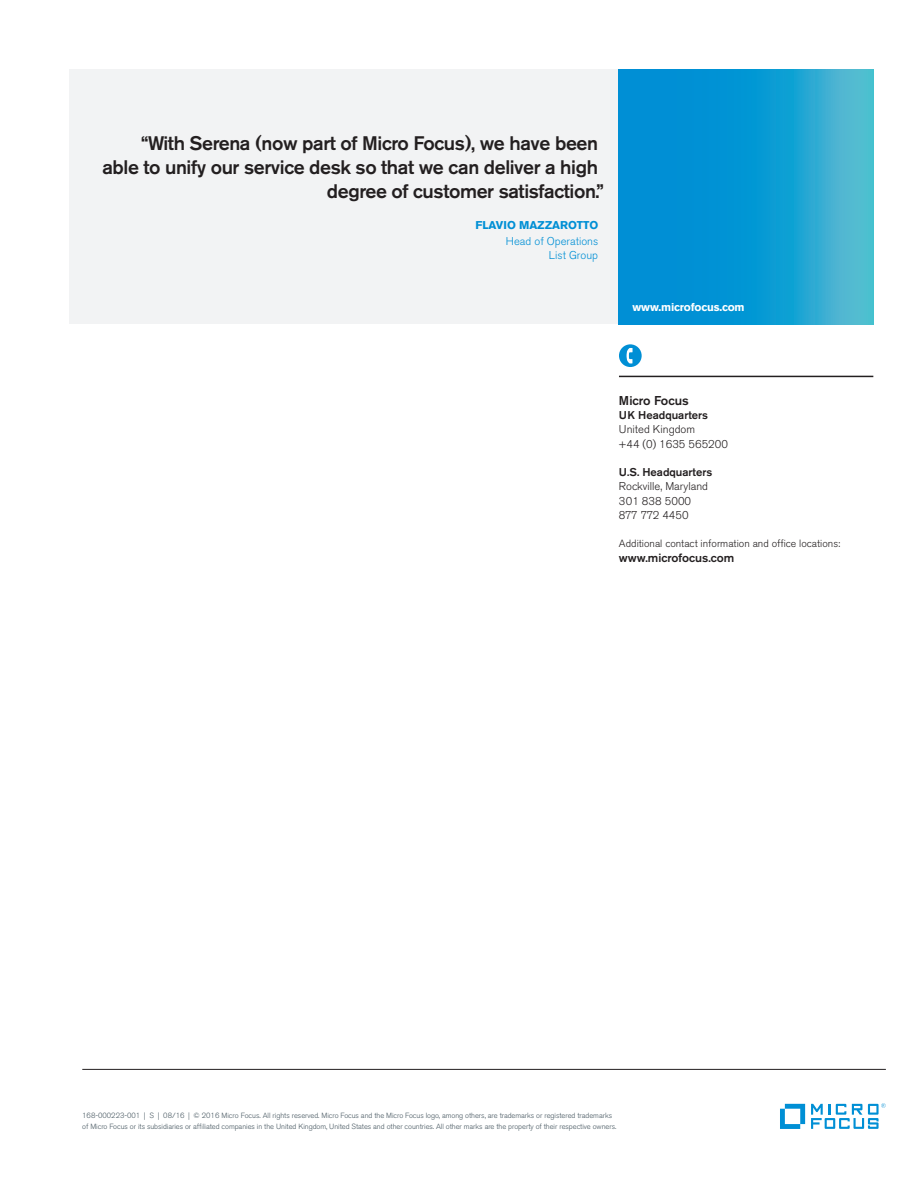
<style>
.page{position:relative;width:918px;height:1188px;background:#fff}
.page>*{position:absolute;margin:0;border:0;box-sizing:border-box;transform-origin:0 0}
.pull_quote_13_16_ali{font:500 19.5px/24px "Akzidenz Grotesk BE";letter-spacing:-.02em;color:#231f20;text-align:right}
.caption_7_9_5_bold{font:500 12.75px "Akzidenz Grotesk BE";color:#231f20}
.caption_7_9_5{font:500 12px "Akzidenz Grotesk BE";color:#231f20}
.caption_7_9_5-2{font:300 11.25px "Akzidenz Grotesk BE";color:#231f20}
.caption_7_9_5-3{font:500 11.25px "Akzidenz Grotesk BE";color:#231f20}
.quote_company_7_5_9{font:300 11.25px "Akzidenz Grotesk BE";color:#008fd5}
.caption_7_5_9_5_bold{font:700 11.25px "Akzidenz Grotesk BE";letter-spacing:-.01em;color:#fff}
.quote_name_7_5_11-re{font:700 11.25px "Akzidenz Grotesk BE";color:#008fd5}
.caption_7_9_5-4{font:300 11.25px "Akzidenz Grotesk BE";letter-spacing:-.04em;color:#231f20}
.caption_7_9_5-5{font:300 10.5px "Akzidenz Grotesk BE";color:#231f20}
.mousetype-legal_5_7{font:300 7.5px/10.5px "Akzidenz Grotesk BE";letter-spacing:-.005em;color:#45555f}
</style>
<div class="page">
<hr style="left:619px;top:376px;width:254px;height:1px;background:#231f20">
<div style="left:619px;top:344px;width:23px;height:23px;background:#008fd5;border-radius:50%"></div>
<svg style="left:627px;top:348px;width:6px;height:15px"></svg>
<div style="left:70px;top:70px;width:549px;height:254px;background:#f2f3f4"></div>
<hr style="left:82px;top:1069px;width:804px;height:1px;background:#231f20">
<svg style="left:619px;top:70px;width:254px;height:254px"></svg>
<svg style="left:780px;top:1104px;width:25px;height:25px"></svg>
<svg style="left:811px;top:1103px;width:75px;height:26px"></svg>
<p class="pull_quote_13_16_ali" style="left:102px;top:131px;width:503px">“With Serena (now part of Micro Focus), we have been<br>able to unify our service desk so that we can deliver a high degree of customer satisfaction.”</p>
<p class="quote_name_7_5_11-re" style="left:475px;top:218px;width:124px">FLAVIO MAZZAROTTO</p>
<p class="quote_company_7_5_9" style="left:506px;top:235px;width:94px">Head of Operations</p>
<p class="quote_company_7_5_9" style="left:549px;top:249px;width:51px">List Group</p>
<p class="caption_7_5_9_5_bold" style="left:632px;top:300px;width:114px">www.microfocus.com</p>
<p class="caption_7_9_5_bold" style="left:619px;top:393px;width:71px">Micro Focus</p>
<p class="caption_7_9_5-3" style="left:619px;top:408px;width:91px">UK Headquarters</p>
<p class="caption_7_9_5-2" style="left:619px;top:423px;width:78px">United Kingdom</p>
<p class="caption_7_9_5-2" style="left:619px;top:437px;width:110px">+44 (0) 1635 565200</p>
<p class="caption_7_9_5-3" style="left:619px;top:465px;width:95px">U.S. Headquarters</p>
<p class="caption_7_9_5-2" style="left:619px;top:480px;width:91px">Rockville, Maryland</p>
<p class="caption_7_9_5-2" style="left:619px;top:494px;width:74px">301 838 5000</p>
<p class="caption_7_9_5-4" style="left:619px;top:509px;width:71px">877 772 4450</p>
<p class="caption_7_9_5-5" style="left:619px;top:538px;width:223px">Additional contact information and office locations:</p>
<p class="caption_7_9_5" style="left:619px;top:550px;width:117px">www.microfocus.com</p>
<p class="mousetype-legal_5_7" style="left:82px;top:1110px;width:536px">168-000223-001 | S | 08/16 | © 2016 Micro Focus. All rights reserved. Micro Focus and the Micro Focus logo, among others, are trademarks or registered trademarks of Micro Focus or its subsidiaries or affiliated companies in the United Kingdom, United States and other countries. All other marks are the property of their respective owners.</p>
</div>
